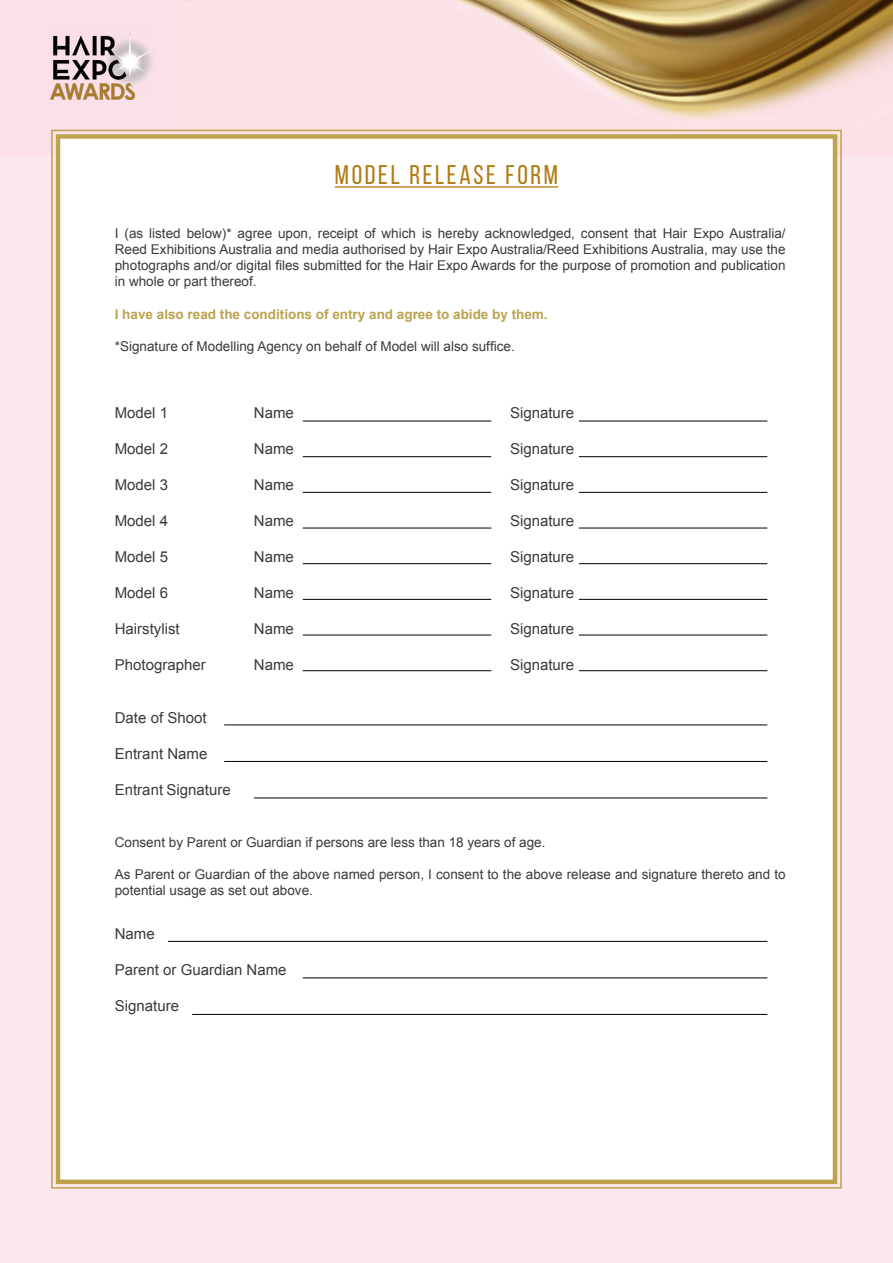
<style>
.page{position:relative;width:893px;height:1263px;background:#fff}
.page>*{position:absolute;margin:0;border:0;box-sizing:border-box;transform-origin:0 0}
.t1{font:27px "Bebas Neue";letter-spacing:.1em;color:#b07c14}
.t2{font:15px "Arial";color:#3a3a39}
.t3{font:13.5px/16.2px "Arial";color:#3a3a39;text-align:justify}
.t4{font:700 13.5px "Arial";color:#bda24f}
</style>
<div class="page">
<div style="left:0;top:4px;width:892px;height:1259px;background:#fde8ef"></div>
<div style="left:0;top:0;width:893px;height:154px;background:#fbe0e7"></div>
<img style="left:185px;top:0;width:708px;height:120px">
<img style="left:51px;top:27px;width:103px;height:73px">
<div style="left:51px;top:129px;width:791px;height:1060px;background:#fff"></div>
<div style="left:56px;top:134px;width:781px;height:1050px;border:4px solid #bda24f"></div>
<hr style="left:335px;top:186px;width:223px;height:2px;background:#b07c14">
<hr style="left:303px;top:421px;width:188px;height:1px;background:#000">
<hr style="left:303px;top:456px;width:188px;height:1px;background:#000">
<hr style="left:303px;top:492px;width:188px;height:1px;background:#000">
<hr style="left:303px;top:528px;width:188px;height:1px;background:#000">
<hr style="left:303px;top:563px;width:188px;height:1px;background:#000">
<hr style="left:303px;top:599px;width:188px;height:1px;background:#000">
<hr style="left:303px;top:635px;width:188px;height:1px;background:#000">
<hr style="left:303px;top:670px;width:188px;height:1px;background:#000">
<hr style="left:579px;top:421px;width:188px;height:1px;background:#000">
<hr style="left:579px;top:456px;width:188px;height:1px;background:#000">
<hr style="left:579px;top:492px;width:188px;height:1px;background:#000">
<hr style="left:579px;top:528px;width:188px;height:1px;background:#000">
<hr style="left:579px;top:563px;width:188px;height:1px;background:#000">
<hr style="left:579px;top:599px;width:188px;height:1px;background:#000">
<hr style="left:579px;top:635px;width:188px;height:1px;background:#000">
<hr style="left:579px;top:670px;width:188px;height:1px;background:#000">
<hr style="left:168px;top:941px;width:599px;height:1px;background:#000">
<hr style="left:303px;top:978px;width:464px;height:1px;background:#000">
<hr style="left:224px;top:725px;width:543px;height:1px;background:#000">
<hr style="left:224px;top:761px;width:543px;height:1px;background:#000">
<hr style="left:254px;top:798px;width:513px;height:1px;background:#000">
<hr style="left:192px;top:1014px;width:575px;height:1px;background:#000">
<h1 class="t1" style="left:335px;top:160px;width:225px">MODEL RELEASE FORM</h1>
<p class="t3" style="left:115px;top:225px;width:672px">I (as listed below)* agree upon, receipt of which is hereby acknowledged, consent that Hair Expo Australia/ Reed Exhibitions Australia and media authorised by Hair Expo Australia/Reed Exhibitions Australia, may use the photographs and/or digital files submitted for the Hair Expo Awards for the purpose of promotion and publication in whole or part thereof.</p>
<p class="t4" style="left:115px;top:305px;width:434px">I have also read the conditions of entry and agree to abide by them.</p>
<p class="t3" style="left:115px;top:338px;width:401px">*Signature of Modelling Agency on behalf of Model will also suffice.</p>
<p class="t2" style="left:115px;top:403px;width:55px">Model 1</p>
<p class="t2" style="left:115px;top:439px;width:55px">Model 2</p>
<p class="t2" style="left:115px;top:475px;width:55px">Model 3</p>
<p class="t2" style="left:115px;top:511px;width:55px">Model 4</p>
<p class="t2" style="left:115px;top:547px;width:55px">Model 5</p>
<p class="t2" style="left:115px;top:583px;width:55px">Model 6</p>
<p class="t2" style="left:115px;top:619px;width:66px">Hairstylist</p>
<p class="t2" style="left:115px;top:655px;width:92px">Photographer</p>
<p class="t2" style="left:115px;top:707px;width:93px">Date of Shoot</p>
<p class="t2" style="left:115px;top:743px;width:94px">Entrant Name</p>
<p class="t2" style="left:115px;top:779px;width:117px">Entrant Signature</p>
<p class="t2" style="left:254px;top:403px;width:42px">Name</p>
<p class="t2" style="left:254px;top:439px;width:42px">Name</p>
<p class="t2" style="left:254px;top:475px;width:42px">Name</p>
<p class="t2" style="left:254px;top:511px;width:42px">Name</p>
<p class="t2" style="left:254px;top:547px;width:42px">Name</p>
<p class="t2" style="left:254px;top:583px;width:42px">Name</p>
<p class="t2" style="left:254px;top:619px;width:42px">Name</p>
<p class="t2" style="left:254px;top:655px;width:42px">Name</p>
<p class="t2" style="left:510px;top:403px;width:66px">Signature</p>
<p class="t2" style="left:510px;top:439px;width:66px">Signature</p>
<p class="t2" style="left:510px;top:475px;width:66px">Signature</p>
<p class="t2" style="left:510px;top:511px;width:66px">Signature</p>
<p class="t2" style="left:510px;top:547px;width:66px">Signature</p>
<p class="t2" style="left:510px;top:583px;width:66px">Signature</p>
<p class="t2" style="left:510px;top:619px;width:66px">Signature</p>
<p class="t2" style="left:510px;top:655px;width:66px">Signature</p>
<p class="t3" style="left:115px;top:834px;width:432px">Consent by Parent or Guardian if persons are less than 18 years of age.</p>
<p class="t3" style="left:115px;top:866px;width:672px">As Parent or Guardian of the above named person, I consent to the above release and signature thereto and to potential usage as set out above.</p>
<p class="t2" style="left:115px;top:924px;width:42px">Name</p>
<p class="t2" style="left:115px;top:960px;width:173px">Parent or Guardian Name</p>
<p class="t2" style="left:115px;top:996px;width:66px">Signature</p>
</div>
